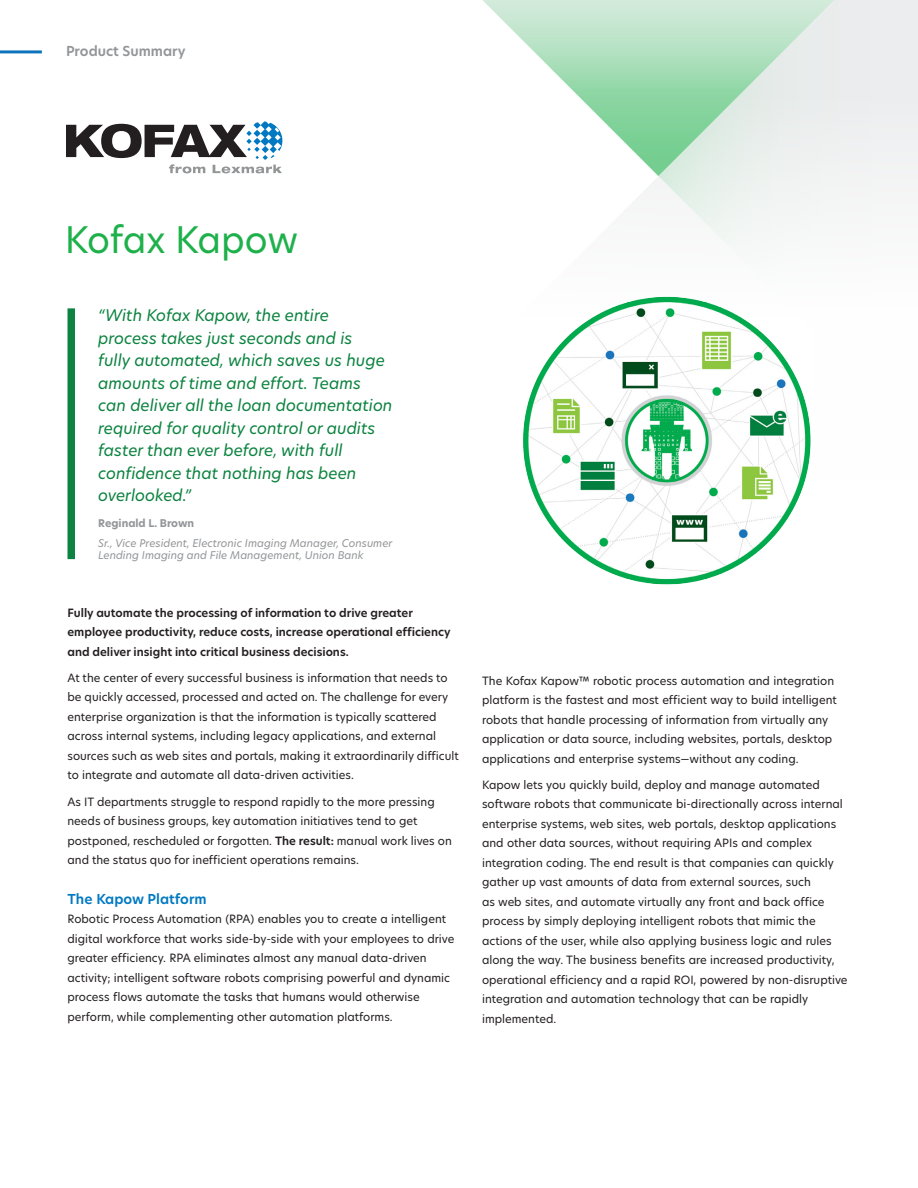
<style>
.page{position:relative;width:918px;height:1188px;background:#fff}
.page>*{position:absolute;margin:0;border:0;box-sizing:border-box;transform-origin:0 0}
.t1{font:36px "TP Hero";letter-spacing:-.01em;color:#1eb14b}
.t2{font:italic 15.75px/22.5px "TP Hero";color:#0c8340}
.Headline_eng-A4{font:600 13.5px "TP Hero";color:#0079c2}
.t3{font:600 13.5px "TP Hero";color:#939598}
.Headline_eng-A4-2{font:11.25px/19.5px "TP Hero";color:#231f20}
.Subtitle___PURPLE{font:11.25px/19.5px "TP Hero";color:#231f20}
.Subtitle___PURPLE-2{font:600 11.25px/19.5px "TP Hero";color:#231f20}
.t4{font:italic 10.5px/12.6px "TP Hero";color:#939598}
.t5{font:700 10.5px "TP Hero";color:#939598}
.s1{font-weight:600}
</style>
<div class="page">
<svg style="left:658px;top:176px;width:260px;height:74px"></svg>
<svg style="left:483px;top:0;width:435px;height:176px"></svg>
<hr style="left:0;top:50px;width:42px;height:3px;background:#1074bc">
<svg style="left:66px;top:121px;width:216px;height:52px"></svg>
<div style="left:68px;top:308px;width:7px;height:251px;background:#0c8340"></div>
<img style="left:523px;top:296px;width:288px;height:289px">
<p class="t3" style="left:66px;top:42px;width:121px">Product Summary</p>
<p class="t1" style="left:65px;top:215px;width:235px">Kofax Kapow</p>
<p class="t2" style="left:98px;top:304px;width:296px">“With Kofax Kapow, the entire<br>process takes just seconds and is<br>fully automated, which saves us huge amounts of time and effort. Teams can deliver all the loan documentation required for quality control or audits faster than ever before, with full confidence that nothing has been overlooked.”</p>
<p class="t5" style="left:98px;top:516px;width:97px">Reginald L. Brown</p>
<p class="t4" style="left:98px;top:536px;width:296px">Sr., Vice President, Electronic Imaging Manager, Consumer<br>Lending Imaging and File Management, Union Bank</p>
<p class="Subtitle___PURPLE-2" style="left:68px;top:603px;width:385px">Fully automate the processing of information to drive greater employee productivity, reduce costs, increase operational efficiency and deliver insight into critical business decisions.</p>
<p class="Subtitle___PURPLE" style="left:68px;top:668px;width:393px">At the center of every successful business is information that needs to be quickly accessed, processed and acted on. The challenge for every enterprise organization is that the information is typically scattered across internal systems, including legacy applications, and external sources such as web sites and portals, making it extraordinarily difficult to integrate and automate all data-driven activities.</p>
<p class="Subtitle___PURPLE" style="left:68px;top:791px;width:386px">As IT departments struggle to respond rapidly to the more pressing needs of business groups, key automation initiatives tend to get postponed, rescheduled or forgotten. <span class="s1">The result:</span> manual work lives on and the status quo for inefficient operations remains.</p>
<p class="Headline_eng-A4" style="left:68px;top:890px;width:141px">The Kapow Platform</p>
<p class="Headline_eng-A4-2" style="left:68px;top:909px;width:388px">Robotic Process Automation (RPA) enables you to create a intelligent digital workforce that works side-by-side with your employees to drive greater efficiency. RPA eliminates almost any manual data-driven activity; intelligent software robots comprising powerful and dynamic process flows automate the tasks that humans would otherwise perform, while complementing other automation platforms.</p>
<p class="Headline_eng-A4-2" style="left:482px;top:670px;width:356px">The Kofax Kapow™ robotic process automation and integration platform is the fastest and most efficient way to build intelligent robots that handle processing of information from virtually any application or data source, including websites, portals, desktop applications and enterprise systems—without any coding.</p>
<p class="Headline_eng-A4-2" style="left:482px;top:775px;width:367px">Kapow lets you quickly build, deploy and manage automated software robots that communicate bi-directionally across internal enterprise systems, web sites, web portals, desktop applications and other data sources, without requiring APIs and complex integration coding. The end result is that companies can quickly gather up vast amounts of data from external sources, such<br>as web sites, and automate virtually any front and back office process by simply deploying intelligent robots that mimic the actions of the user, while also applying business logic and rules along the way. The business benefits are increased productivity, operational efficiency and a rapid ROI, powered by non-disruptive integration and automation technology that can be rapidly implemented.</p>
</div>
